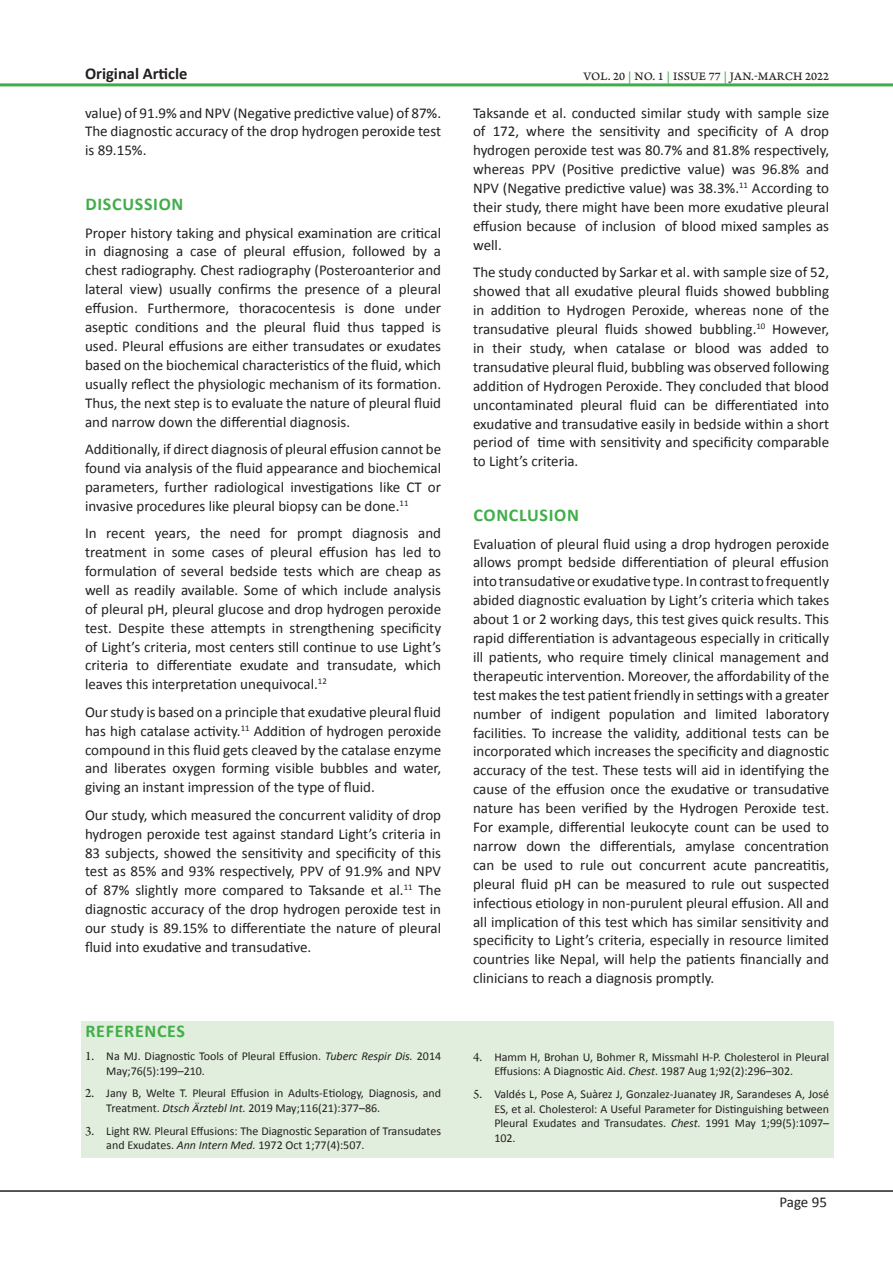
<style>
.page{position:relative;width:893px;height:1263px;background:#fff}
.page>*{position:absolute;margin:0;border:0;box-sizing:border-box;transform-origin:0 0}
.Normal_Text{font:700 18px "Calibri";letter-spacing:.04em;color:#40ae49}
.Heading_2_-_Sub_head{font:700 18px "Calibri";letter-spacing:.04em;color:#40ae49}
.Abstract_Words{font:700 16.5px "Calibri";color:#231f20}
.Normal_Text-2{font:15px/18.9px "Calibri";color:#231f20;text-align:justify}
.Refrence_Text{font:12px/14.4px "Calibri";color:#231f20}
.t1{font:12px "Arno Pro Caption";letter-spacing:.01em;color:#231f20}
.s1{font-family:"Arno Pro";font-size:13.5px}
.s2{font-style:italic}
.s3{color:#40ae49}
</style>
<div class="page">
<hr style="left:0;top:1190px;width:893px;height:2px;background:#231f20">
<hr style="left:0;top:83px;width:893px;height:3px;background:#40ae49">
<div style="left:81px;top:1021px;width:753px;height:137px;background:#e1eedd"></div>
<p class="Abstract_Words" style="left:85px;top:63px;width:104px">Original Article</p>
<p class="Normal_Text-2" style="left:85px;top:103px;width:358px">value) of 91.9% and NPV (Negative predictive value) of 87%.<br>The diagnostic accuracy of the drop hydrogen peroxide test is 89.15%.</p>
<p class="Normal_Text" style="left:85px;top:193px;width:100px">DISCUSSION</p>
<p class="Normal_Text-2" style="left:85px;top:223px;width:358px">Proper history taking and physical examination are critical in diagnosing a case of pleural effusion, followed by a chest radiography. Chest radiography (Posteroanterior and lateral view) usually confirms the presence of a pleural effusion. Furthermore, thoracocentesis is done under aseptic conditions and the pleural fluid thus tapped is used. Pleural effusions are either transudates or exudates based on the biochemical characteristics of the fluid, which usually reflect the physiologic mechanism of its formation.<br>Thus, the next step is to evaluate the nature of pleural fluid and narrow down the differential diagnosis.</p>
<p class="Normal_Text-2" style="left:85px;top:440px;width:358px">Additionally, if direct diagnosis of pleural effusion cannot be found via analysis of the fluid appearance and biochemical parameters, further radiological investigations like CT or invasive procedures like pleural biopsy can be done.<sup>11</sup></p>
<p class="Normal_Text-2" style="left:85px;top:524px;width:358px">In recent years, the need for prompt diagnosis and treatment in some cases of pleural effusion has led to formulation of several bedside tests which are cheap as well as readily available. Some of which include analysis of pleural pH, pleural glucose and drop hydrogen peroxide test. Despite these attempts in strengthening specificity of Light’s criteria, most centers still continue to use Light’s criteria to differentiate exudate and transudate, which leaves this interpretation unequivocal.<sup>12</sup></p>
<p class="Normal_Text-2" style="left:85px;top:702px;width:358px">Our study is based on a principle that exudative pleural fluid has high catalase activity.<sup>11</sup> Addition of hydrogen peroxide compound in this fluid gets cleaved by the catalase enzyme and liberates oxygen forming visible bubbles and water, giving an instant impression of the type of fluid.</p>
<p class="Normal_Text-2" style="left:85px;top:805px;width:358px">Our study, which measured the concurrent validity of drop hydrogen peroxide test against standard Light’s criteria in 83 subjects, showed the sensitivity and specificity of this test as 85% and 93% respectively, PPV of 91.9% and NPV of 87% slightly more compared to Taksande et al.<sup>11</sup> The diagnostic accuracy of the drop hydrogen peroxide test in our study is 89.15% to differentiate the nature of pleural fluid into exudative and transudative.</p>
<p class="Normal_Text" style="left:85px;top:1020px;width:101px">REFERENCES</p>
<p class="Refrence_Text" style="left:106px;top:1049px;width:336px;text-indent:-21px"><span class="s1">1.</span> Na MJ. Diagnostic Tools of Pleural Effusion. <span class="s2">Tuberc Respir Dis.</span> 2014<br>May;76(5):199–210.</p>
<p class="Refrence_Text" style="left:106px;top:1086px;width:336px;text-indent:-21px"><span class="s1">2.</span> Jany B, Welte T. Pleural Effusion in Adults-Etiology, Diagnosis, and<br>Treatment. <span class="s2">Dtsch Ärztebl Int.</span> 2019 May;116(21):377–86.</p>
<p class="Refrence_Text" style="left:106px;top:1123px;width:336px;text-indent:-21px"><span class="s1">3.</span> Light RW. Pleural Effusions: The Diagnostic Separation of Transudates and Exudates. <span class="s2">Ann Intern Med.</span> 1972 Oct 1;77(4):507.</p>
<p class="t1" style="left:583px;top:69px;width:247px">VOL. 20 <span class="s3">|</span> NO. 1 <span class="s3">|</span> ISSUE 77 <span class="s3">|</span> JAN.-MARCH 2022</p>
<p class="Normal_Text-2" style="left:473px;top:103px;width:358px">Taksande et al. conducted similar study with sample size of 172, where the sensitivity and specificity of A drop hydrogen peroxide test was 80.7% and 81.8% respectively, whereas PPV (Positive predictive value) was 96.8% and NPV (Negative predictive value) was 38.3%.<sup>11</sup> According to their study, there might have been more exudative pleural effusion because of inclusion of blood mixed samples as well.</p>
<p class="Normal_Text-2" style="left:473px;top:263px;width:358px">The study conducted by Sarkar et al. with sample size of 52, showed that all exudative pleural fluids showed bubbling in addition to Hydrogen Peroxide, whereas none of the transudative pleural fluids showed bubbling.<sup>10</sup> However, in their study, when catalase or blood was added to transudative pleural fluid, bubbling was observed following addition of Hydrogen Peroxide. They concluded that blood uncontaminated pleural fluid can be differentiated into exudative and transudative easily in bedside within a short period of time with sensitivity and specificity comparable to Light’s criteria.</p>
<p class="Heading_2_-_Sub_head" style="left:473px;top:504px;width:107px">CONCLUSION</p>
<p class="Normal_Text-2" style="left:473px;top:534px;width:358px">Evaluation of pleural fluid using a drop hydrogen peroxide allows prompt bedside differentiation of pleural effusion into transudative or exudative type. In contrast to frequently abided diagnostic evaluation by Light’s criteria which takes about 1 or 2 working days, this test gives quick results. This rapid differentiation is advantageous especially in critically ill patients, who require timely clinical management and therapeutic intervention. Moreover, the affordability of the test makes the test patient friendly in settings with a greater number of indigent population and limited laboratory facilities. To increase the validity, additional tests can be incorporated which increases the specificity and diagnostic accuracy of the test. These tests will aid in identifying the cause of the effusion once the exudative or transudative nature has been verified by the Hydrogen Peroxide test.<br>For example, differential leukocyte count can be used to narrow down the differentials, amylase concentration can be used to rule out concurrent acute pancreatitis, pleural fluid pH can be measured to rule out suspected infectious etiology in non-purulent pleural effusion. All and all implication of this test which has similar sensitivity and specificity to Light’s criteria, especially in resource limited countries like Nepal, will help the patients financially and clinicians to reach a diagnosis promptly.</p>
<p class="Refrence_Text" style="left:494px;top:1050px;width:336px;text-indent:-21px"><span class="s1">4.</span> Hamm H, Brohan U, Bohmer R, Missmahl H-P. Cholesterol in Pleural<br>Effusions: A Diagnostic Aid. <span class="s2">Chest</span>. 1987 Aug 1;92(2):296–302.</p>
<p class="Refrence_Text" style="left:494px;top:1087px;width:336px;text-align:justify;text-indent:-21px"><span class="s1">5.</span> Valdés L, Pose A, Suàrez J, Gonzalez-Juanatey JR, Sarandeses A, José ES, et al. Cholesterol: A Useful Parameter for Distinguishing between Pleural Exudates and Transudates. <span class="s2">Chest.</span> 1991 May 1;99(5):1097– 102.</p>
<p class="Normal_Text-2" style="left:779px;top:1193px;width:49px">Page 95</p>
</div>
